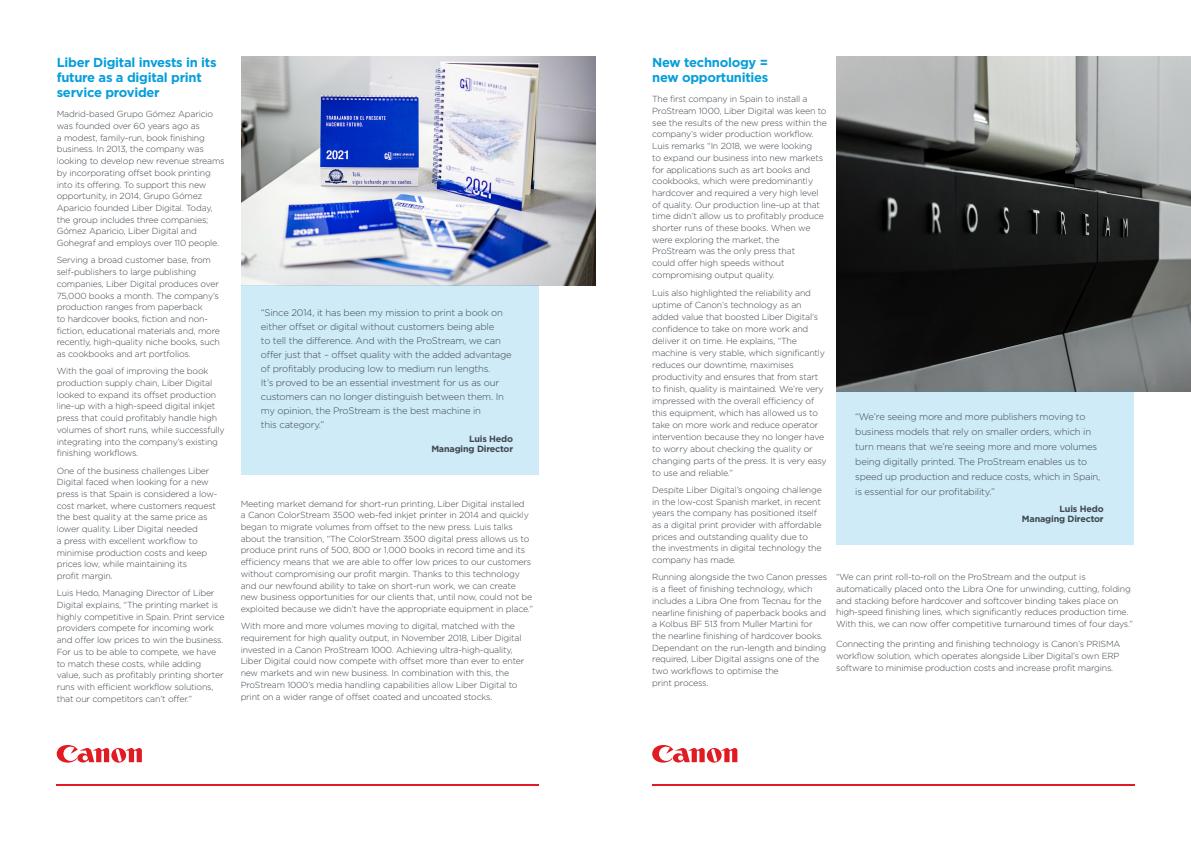
<style>
.page{position:relative;width:1191px;height:842px;background:#fff}
.page>*{position:absolute;margin:0;border:0;box-sizing:border-box;transform-origin:0 0}
.t1{font:700 13px/15px "Gotham";letter-spacing:-.02em;color:#069edb}
.t2{font:300 9.5px/14px "Gotham";letter-spacing:-.02em;color:#3f464d}
.t3{font:700 9px/10px "Gotham";letter-spacing:-.02em;color:#3f464d;text-align:right}
.t4{font:300 8.8px/11.7px "Gotham";letter-spacing:-.02em;color:#3f464d}
</style>
<div class="page">
<svg style="left:56px;top:745px;width:143px;height:41px"></svg>
<hr style="left:57px;top:784px;width:482px;height:1px;background:#e21a21">
<svg style="left:652px;top:745px;width:142px;height:41px"></svg>
<hr style="left:652px;top:784px;width:482px;height:1px;background:#e21a21">
<img style="left:241px;top:57px;width:354px;height:229px">
<img style="left:836px;top:57px;width:355px;height:334px">
<div style="left:241px;top:286px;width:297px;height:189px;background:#ceebf7"></div>
<div style="left:836px;top:391px;width:297px;height:153px;background:#ceebf7"></div>
<p class="t1" style="left:57px;top:55px;width:161px">Liber Digital invests in its future as a digital print service provider</p>
<p class="t4" style="left:57px;top:108px;width:169px">Madrid-based Grupo Gómez Aparicio was founded over 60 years ago as<br>a modest, family-run, book finishing business. In 2013, the company was looking to develop new revenue streams by incorporating offset book printing into its offering. To support this new opportunity, in 2014, Grupo Gómez Aparicio founded Liber Digital. Today, the group includes three companies; Gómez Aparicio, Liber Digital and Gohegraf and employs over 110 people.</p>
<p class="t4" style="left:57px;top:254px;width:165px">Serving a broad customer base, from self-publishers to large publishing companies, Liber Digital produces over 75,000 books a month. The company’s production ranges from paperback<br>to hardcover books, fiction and non&shy;fiction, educational materials and, more recently, high-quality niche books, such as cookbooks and art portfolios.</p>
<p class="t4" style="left:57px;top:365px;width:170px">With the goal of improving the book production supply chain, Liber Digital looked to expand its offset production line-up with a high-speed digital inkjet press that could profitably handle high volumes of short runs, while successfully integrating into the company’s existing finishing workflows.</p>
<p class="t4" style="left:57px;top:465px;width:162px">One of the business challenges Liber Digital faced when looking for a new press is that Spain is considered a low&shy;cost market, where customers request the best quality at the same price as lower quality. Liber Digital needed<br>a press with excellent workflow to minimise production costs and keep prices low, while maintaining its<br>profit margin.</p>
<p class="t4" style="left:57px;top:587px;width:169px">Luis Hedo, Managing Director of Liber Digital explains, “The printing market is highly competitive in Spain. Print service providers compete for incoming work and offer low prices to win the business.<br>For us to be able to compete, we have to match these costs, while adding value, such as profitably printing shorter runs with efficient workflow solutions, that our competitors can’t offer.”</p>
<p class="t2" style="left:261px;top:305px;width:252px">“Since 2014, it has been my mission to print a book on either offset or digital without customers being able<br>to tell the difference. And with the ProStream, we can offer just that – offset quality with the added advantage of profitably producing low to medium run lengths.<br>It’s proved to be an essential investment for us as our customers can no longer distinguish between them. In my opinion, the ProStream is the best machine in<br>this category.”</p>
<p class="t3" style="left:431px;top:433px;width:83px">Luis Hedo<br>Managing Director</p>
<p class="t4" style="left:241px;top:497px;width:294px">Meeting market demand for short-run printing, Liber Digital installed<br>a Canon ColorStream 3500 web-fed inkjet printer in 2014 and quickly began to migrate volumes from offset to the new press. Luis talks about the transition, “The ColorStream 3500 digital press allows us to produce print runs of 500, 800 or 1,000 books in record time and its efficiency means that we are able to offer low prices to our customers without compromising our profit margin. Thanks to this technology and our newfound ability to take on short-run work, we can create new business opportunities for our clients that, until now, could not be exploited because we didn’t have the appropriate equipment in place.”</p>
<p class="t4" style="left:241px;top:620px;width:285px">With more and more volumes moving to digital, matched with the requirement for high quality output, in November 2018, Liber Digital invested in a Canon ProStream 1000. Achieving ultra-high-quality, Liber Digital could now compete with offset more than ever to enter new markets and win new business. In combination with this, the ProStream 1000’s media handling capabilities allow Liber Digital to print on a wider range of offset coated and uncoated stocks.</p>
<p class="t1" style="left:652px;top:55px;width:118px">New technology = new opportunities</p>
<p class="t4" style="left:652px;top:93px;width:176px">The first company in Spain to install a ProStream 1000, Liber Digital was keen to see the results of the new press within the company’s wider production workflow.<br>Luis remarks “In 2018, we were looking<br>to expand our business into new markets for applications such as art books and cookbooks, which were predominantly hardcover and required a very high level of quality. Our production line-up at that time didn’t allow us to profitably produce shorter runs of these books. When we were exploring the market, the<br>ProStream was the only press that<br>could offer high speeds without compromising output quality.</p>
<p class="t4" style="left:652px;top:286px;width:176px;line-height:12px">Luis also highlighted the reliability and uptime of Canon’s technology as an added value that boosted Liber Digital’s confidence to take on more work and deliver it on time. He explains, “The machine is very stable, which significantly reduces our downtime, maximises productivity and ensures that from start to finish, quality is maintained. We’re very impressed with the overall efficiency of this equipment, which has allowed us to take on more work and reduce operator intervention because they no longer have to worry about checking the quality or changing parts of the press. It is very easy to use and reliable.”</p>
<p class="t4" style="left:652px;top:484px;width:171px">Despite Liber Digital’s ongoing challenge in the low-cost Spanish market, in recent years the company has positioned itself as a digital print provider with affordable prices and outstanding quality due to the investments in digital technology the company has made.</p>
<p class="t4" style="left:652px;top:571px;width:176px">Running alongside the two Canon presses is a fleet of finishing technology, which includes a Libra One from Tecnau for the nearline finishing of paperback books and a Kolbus BF 513 from Muller Martini for the nearline finishing of hardcover books.<br>Dependant on the run-length and binding required, Liber Digital assigns one of the two workflows to optimise the<br>print process.</p>
<p class="t2" style="left:855px;top:409px;width:247px;line-height:15px">“We’re seeing more and more publishers moving to business models that rely on smaller orders, which in turn means that we’re seeing more and more volumes being digitally printed. The ProStream enables us to speed up production and reduce costs, which in Spain, is essential for our profitability.”</p>
<p class="t3" style="left:1022px;top:503px;width:83px">Luis Hedo<br>Managing Director</p>
<p class="t4" style="left:836px;top:571px;width:298px">“We can print roll-to-roll on the ProStream and the output is automatically placed onto the Libra One for unwinding, cutting, folding and stacking before hardcover and softcover binding takes place on high-speed finishing lines, which significantly reduces production time.<br>With this, we can now offer competitive turnaround times of four days.”</p>
<p class="t4" style="left:836px;top:638px;width:286px;text-align:justify">Connecting the printing and finishing technology is Canon’s PRISMA workflow solution, which operates alongside Liber Digital’s own ERP software to minimise production costs and increase profit margins.</p>
</div>
